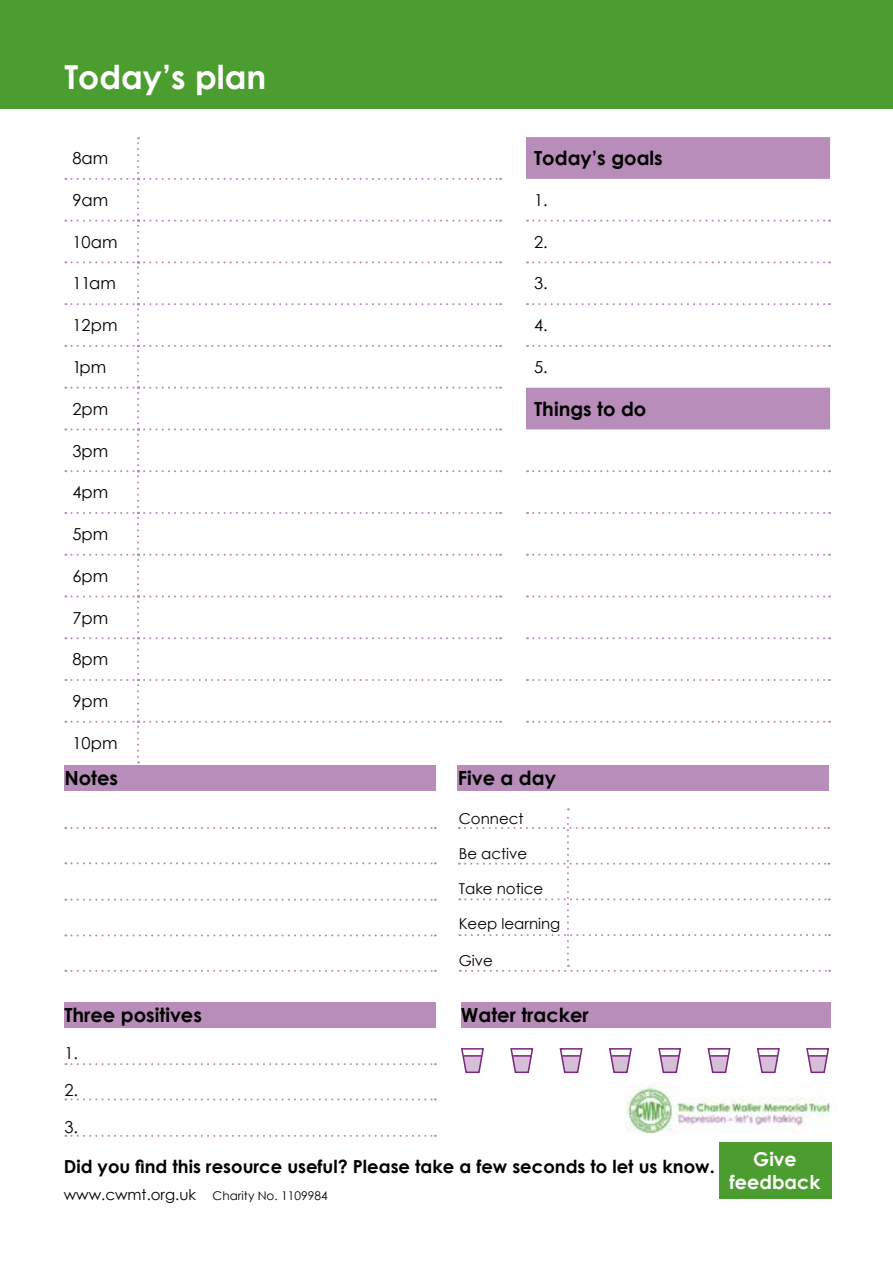
<style>
.page{position:relative;width:893px;height:1263px;background:#fff}
.page>*{position:absolute;margin:0;border:0;box-sizing:border-box;transform-origin:0 0}
.t1{font:700 33px "Century Gothic";color:#fff}
.t2{font:700 19.5px "Century Gothic";color:#000}
.t3{font:700 19.05px/23px "Century Gothic";color:#fff;text-align:center}
.t4{font:700 18px "Century Gothic";color:#000}
.t5{font:16.5px "Century Gothic";color:#000}
.t6{font:15px "Century Gothic";color:#000}
.t7{font:12px "Century Gothic";color:#000}
.s1{font-size:15px}
</style>
<div class="page">
<div style="left:0;top:0;width:893px;height:108px;background:#4c9d2f"></div>
<svg style="left:65px;top:137px;width:436px;height:626px"></svg>
<svg style="left:65px;top:827px;width:371px;height:2px"></svg>
<svg style="left:65px;top:862px;width:371px;height:2px"></svg>
<svg style="left:65px;top:899px;width:371px;height:2px"></svg>
<svg style="left:65px;top:934px;width:371px;height:2px"></svg>
<svg style="left:65px;top:970px;width:371px;height:2px"></svg>
<div style="left:64px;top:765px;width:372px;height:26px;background:#b88dba"></div>
<div style="left:458px;top:765px;width:371px;height:26px;background:#b88dba"></div>
<div style="left:461px;top:1002px;width:369px;height:25px;background:#b88dba"></div>
<div style="left:64px;top:1002px;width:372px;height:25px;background:#b88dba"></div>
<svg style="left:459px;top:808px;width:371px;height:164px"></svg>
<svg style="left:526px;top:137px;width:304px;height:292px"></svg>
<svg style="left:527px;top:220px;width:303px;height:2px"></svg>
<svg style="left:527px;top:261px;width:303px;height:2px"></svg>
<svg style="left:527px;top:303px;width:303px;height:2px"></svg>
<svg style="left:527px;top:345px;width:303px;height:2px"></svg>
<svg style="left:527px;top:470px;width:303px;height:2px"></svg>
<svg style="left:527px;top:512px;width:303px;height:2px"></svg>
<svg style="left:527px;top:554px;width:303px;height:2px"></svg>
<svg style="left:527px;top:595px;width:303px;height:2px"></svg>
<svg style="left:527px;top:637px;width:303px;height:2px"></svg>
<svg style="left:527px;top:679px;width:303px;height:2px"></svg>
<svg style="left:527px;top:721px;width:303px;height:2px"></svg>
<img style="left:625px;top:1084px;width:206px;height:50px">
<svg style="left:65px;top:1063px;width:371px;height:2px"></svg>
<svg style="left:65px;top:1098px;width:371px;height:2px"></svg>
<svg style="left:65px;top:1135px;width:371px;height:2px"></svg>
<svg style="left:461px;top:1048px;width:23px;height:26px"></svg>
<svg style="left:510px;top:1048px;width:24px;height:26px"></svg>
<svg style="left:559px;top:1048px;width:24px;height:26px"></svg>
<svg style="left:609px;top:1048px;width:23px;height:26px"></svg>
<svg style="left:658px;top:1048px;width:24px;height:26px"></svg>
<svg style="left:707px;top:1048px;width:24px;height:26px"></svg>
<svg style="left:756px;top:1048px;width:24px;height:26px"></svg>
<svg style="left:806px;top:1048px;width:24px;height:26px"></svg>
<div style="left:719px;top:1142px;width:112px;height:57px;background:#4c9d2f"></div>
<h1 class="t1" style="left:64px;top:52px;width:203px">Today’s plan</h1>
<p class="t2" style="left:534px;top:143px;width:130px">Today’s goals</p>
<p class="t5" style="left:534px;top:188px;width:15px">1.</p>
<p class="t5" style="left:534px;top:230px;width:15px">2.</p>
<p class="t5" style="left:534px;top:272px;width:15px">3.</p>
<p class="t5" style="left:534px;top:314px;width:15px">4.</p>
<p class="t5" style="left:534px;top:355px;width:15px">5.</p>
<p class="t2" style="left:534px;top:394px;width:114px">Things to do</p>
<p class="t5" style="left:72px;top:147px;width:37px">8am</p>
<p class="t5" style="left:72px;top:188px;width:37px">9am</p>
<p class="t5" style="left:72px;top:230px;width:47px">10am</p>
<p class="t5" style="left:72px;top:272px;width:45px">11am</p>
<p class="t5" style="left:72px;top:314px;width:47px">12pm</p>
<p class="t5" style="left:72px;top:355px;width:35px">1pm</p>
<p class="t5" style="left:72px;top:397px;width:37px">2pm</p>
<p class="t5" style="left:72px;top:439px;width:37px">3pm</p>
<p class="t5" style="left:72px;top:481px;width:37px">4pm</p>
<p class="t5" style="left:72px;top:523px;width:37px">5pm</p>
<p class="t5" style="left:72px;top:564px;width:37px">6pm</p>
<p class="t5" style="left:72px;top:606px;width:37px">7pm</p>
<p class="t5" style="left:72px;top:648px;width:37px">8pm</p>
<p class="t5" style="left:72px;top:690px;width:37px">9pm</p>
<p class="t5" style="left:72px;top:731px;width:47px">10pm</p>
<p class="t2" style="left:64px;top:763px;width:55px">Notes</p>
<p class="t2" style="left:458px;top:763px;width:100px">Five a day</p>
<p class="t6" style="left:459px;top:808px;width:66px">Connect</p>
<p class="t6" style="left:459px;top:843px;width:70px">Be active</p>
<p class="t6" style="left:459px;top:878px;width:86px">Take notice</p>
<p class="t6" style="left:459px;top:913px;width:103px">Keep learning</p>
<p class="t6" style="left:459px;top:949px;width:36px">Give</p>
<p class="t2" style="left:64px;top:1000px;width:139px">Three positives</p>
<p class="t2" style="left:461px;top:1000px;width:129px">Water tracker</p>
<p class="t5" style="left:64px;top:1041px;width:15px">1.</p>
<p class="t5" style="left:64px;top:1078px;width:15px">2.</p>
<p class="t5" style="left:64px;top:1115px;width:15px">3.</p>
<p class="t4" style="left:64px;top:1153px;width:652px">Did you find this resource useful? Please take a few seconds to let us know.</p>
<p class="t3" style="left:730px;top:1146px;width:92px">Give feedback</p>
<p class="t7" style="left:64px;top:1187px;width:265px"><span class="s1">www.cwmt.org.uk</span> Charity No. 1109984</p>
</div>
